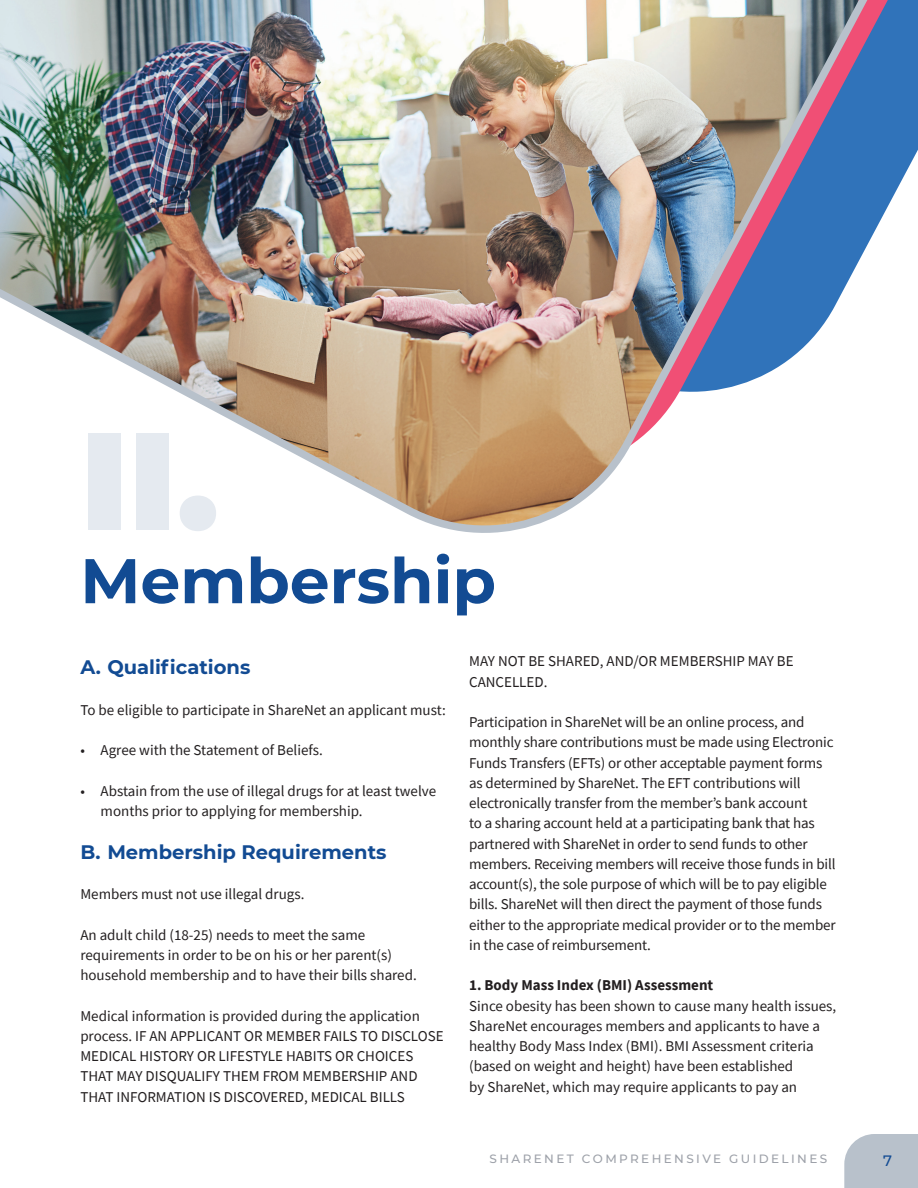
<style>
.page{position:relative;width:918px;height:1188px;background:#fff}
.page>*{position:absolute;margin:0;border:0;box-sizing:border-box;transform-origin:0 0}
.t1{font:900 138px "Montserrat";color:#e5eaf0}
.t2{font:700 63px "Montserrat";color:#124b93}
.t3{font:700 19.5px "Montserrat";color:#124b93}
.t4{font:15px/20.2px "Source Sans Pro";letter-spacing:-.01em;color:#231f20}
.t5{font:700 15px "Source Sans Pro";color:#231f20}
.t6{font:500 15px "Montserrat";color:#124b93}
.t7{font:500 12px "Montserrat";letter-spacing:.2em;color:#9da1a9}
</style>
<div class="page">
<div style="left:844px;top:1134px;width:74px;height:54px;background:#b8c1cb"></div>
<svg style="left:886px;top:0;width:32px;height:210px;background:#4d87c3"></svg>
<img style="left:0;top:0;width:886px;height:533px">
<h1 class="t1" style="left:80px;top:377px;width:140px">II.</h1>
<h2 class="t2" style="left:80px;top:535px;width:417px">Membership</h2>
<h3 class="t3" style="left:80px;top:653px;width:172px">A. Qualifications</h3>
<p class="t4" style="left:80px;top:699px;width:367px">To be eligible to participate in ShareNet an applicant must:</p>
<p class="t4" style="left:80px;top:740px;width:244px">• Agree with the Statement of Beliefs.</p>
<p class="t4" style="left:101px;top:780px;width:337px;text-indent:-20px">• Abstain from the use of illegal drugs for at least twelve months prior to applying for membership.</p>
<h3 class="t3" style="left:80px;top:838px;width:308px">B. Membership Requirements</h3>
<p class="t4" style="left:80px;top:884px;width:226px">Members must not use illegal drugs.</p>
<p class="t4" style="left:80px;top:924px;width:338px">An adult child (18-25) needs to meet the same requirements in order to be on his or her parent(s) household membership and to have their bills shared.</p>
<p class="t4" style="left:80px;top:1005px;width:365px">Medical information is provided during the application process. IF AN APPLICANT OR MEMBER FAILS TO DISCLOSE MEDICAL HISTORY OR LIFESTYLE HABITS OR CHOICES THAT MAY DISQUALIFY THEM FROM MEMBERSHIP AND THAT INFORMATION IS DISCOVERED, MEDICAL BILLS</p>
<p class="t4" style="left:469px;top:651px;width:326px">MAY NOT BE SHARED, AND/OR MEMBERSHIP MAY BE<br>CANCELLED.</p>
<p class="t4" style="left:469px;top:712px;width:368px">Participation in ShareNet will be an online process, and monthly share contributions must be made using Electronic Funds Transfers (EFTs) or other acceptable payment forms as determined by ShareNet. The EFT contributions will electronically transfer from the member’s bank account<br>to a sharing account held at a participating bank that has partnered with ShareNet in order to send funds to other members. Receiving members will receive those funds in bill account(s), the sole purpose of which will be to pay eligible bills. ShareNet will then direct the payment of those funds either to the appropriate medical provider or to the member in the case of reimbursement.</p>
<p class="t5" style="left:469px;top:975px;width:246px">1. Body Mass Index (BMI) Assessment</p>
<p class="t4" style="left:469px;top:996px;width:369px">Since obesity has been shown to cause many health issues, ShareNet encourages members and applicants to have a healthy Body Mass Index (BMI). BMI Assessment criteria (based on weight and height) have been established<br>by ShareNet, which may require applicants to pay an</p>
<p class="t7" style="left:490px;top:1150px;width:339px">SHARENET COMPREHENSIVE GUIDELINES</p>
<p class="t6" style="left:883px;top:1150px;width:10px">7</p>
</div>
